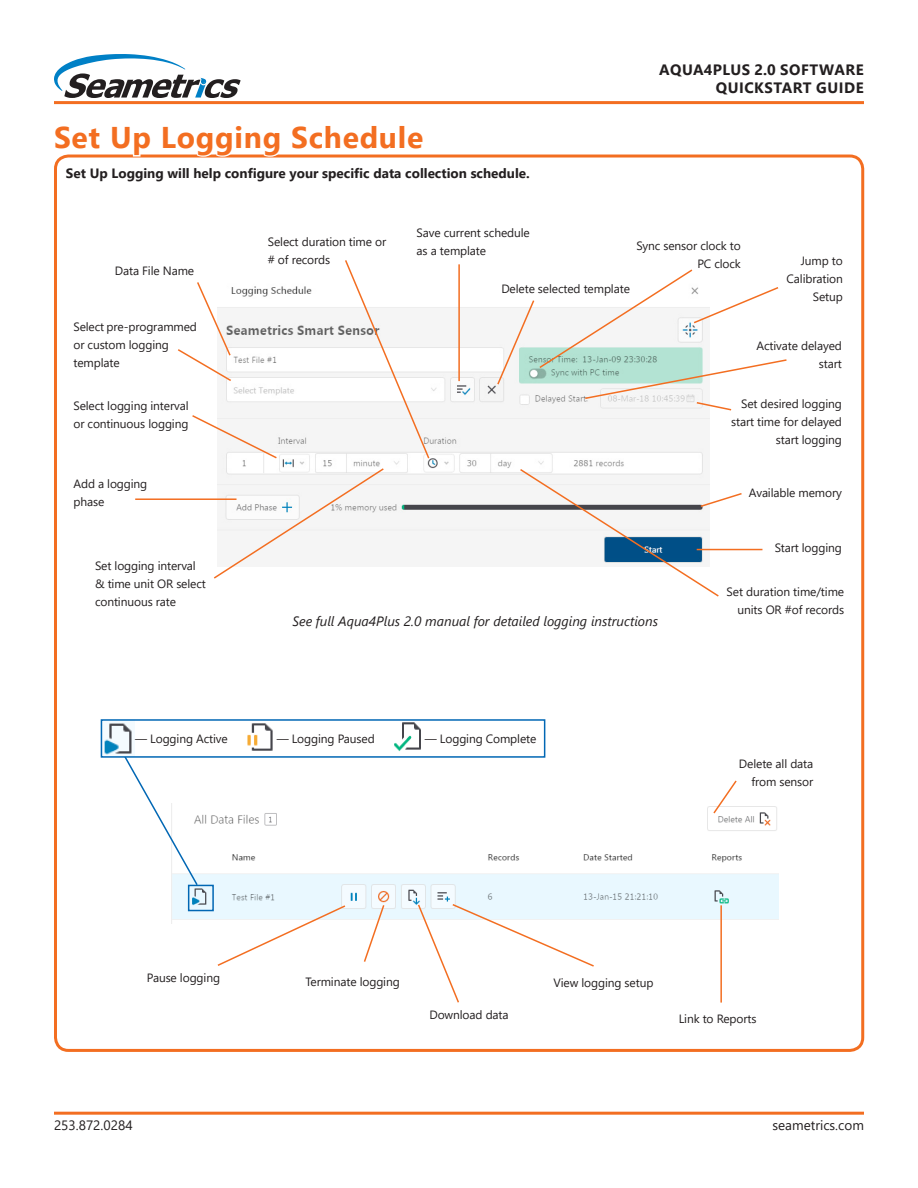
<style>
.page{position:relative;width:918px;height:1188px;background:#fff}
.page>*{position:absolute;margin:0;border:0;box-sizing:border-box;transform-origin:0 0}
.Section_Header{font:700 30px "Segoe UI";letter-spacing:.025em;color:#f36e21}
.t1{font:700 15px/18px "Segoe UI";letter-spacing:.035em;color:#231f20;text-align:right}
.Heading_3{font:700 13.5px "Segoe UI";color:#231f20}
.t2{font:italic 13.5px "Segoe UI";color:#231f20}
.t3{font:13.5px "Segoe UI";color:#231f20}
.Main_Text{font:12px/18px "Segoe UI";letter-spacing:-.01em;color:#231f20}
</style>
<div class="page">
<img style="left:221px;top:286px;width:489px;height:245px">
<hr style="left:697px;top:549px;width:65px;height:1px;background:#f36e21">
<svg style="left:518px;top:468px;width:225px;height:129px"></svg>
<svg style="left:178px;top:282px;width:55px;height:101px"></svg>
<svg style="left:192px;top:414px;width:86px;height:46px"></svg>
<hr style="left:135px;top:498px;width:102px;height:2px;background:#f36e21">
<svg style="left:212px;top:467px;width:173px;height:112px"></svg>
<svg style="left:496px;top:269px;width:291px;height:143px"></svg>
<svg style="left:344px;top:260px;width:87px;height:200px"></svg>
<hr style="left:458px;top:264px;width:2px;height:117px;background:#f36e21">
<img style="left:172px;top:806px;width:607px;height:114px">
<svg style="left:125px;top:758px;width:74px;height:129px"></svg>
<svg style="left:216px;top:904px;width:131px;height:62px"></svg>
<svg style="left:363px;top:903px;width:23px;height:59px"></svg>
<svg style="left:417px;top:903px;width:179px;height:100px"></svg>
<hr style="left:720px;top:905px;width:2px;height:98px;background:#f36e21">
<img style="left:104px;top:722px;width:30px;height:33px">
<img style="left:394px;top:722px;width:27px;height:30px">
<img style="left:247px;top:723px;width:26px;height:28px">
<svg style="left:712px;top:780px;width:26px;height:35px"></svg>
<div style="left:188px;top:885px;width:26px;height:26px;border:2px solid #0167b4"></div>
<div style="left:101px;top:719px;width:444px;height:39px;border:2px solid #0167b4"></div>
<svg style="left:59px;top:154px;width:95px;height:4px"></svg>
<svg style="left:160px;top:154px;width:123px;height:4px"></svg>
<hr style="left:54px;top:101px;width:810px;height:3px;background:#f36e21">
<hr style="left:54px;top:1112px;width:810px;height:3px;background:#f36e21">
<svg style="left:54px;top:54px;width:187px;height:44px"></svg>
<p class="Section_Header" style="left:54px;top:109px;width:371px">Set Up Logging Schedule</p>
<p class="Heading_3" style="left:66px;top:161px;width:466px">Set Up Logging will help configure your specific data collection schedule.</p>
<p class="t1" style="left:659px;top:59px;width:206px">AQUA4PLUS 2.0 SOFTWARE<br>QUICKSTART GUIDE</p>
<p class="Main_Text" style="left:115px;top:261px;width:81px">Data File Name</p>
<p class="Main_Text" style="left:73px;top:316px;width:125px">Select pre-programmed or custom logging template</p>
<p class="Main_Text" style="left:73px;top:396px;width:117px">Select logging interval or continuous logging</p>
<p class="Main_Text" style="left:73px;top:474px;width:75px">Add a logging phase</p>
<p class="Main_Text" style="left:95px;top:556px;width:112px">Set logging interval &amp; time unit OR select continuous rate</p>
<p class="Main_Text" style="left:268px;top:232px;width:120px">Select duration time or # of records</p>
<p class="Main_Text" style="left:417px;top:222px;width:115px">Save current schedule as a template</p>
<p class="Main_Text" style="left:637px;top:236px;width:106px;text-align:right">Sync sensor clock to<br>PC clock</p>
<p class="Main_Text" style="left:787px;top:251px;width:58px;text-align:right">Jump to<br>Calibration<br>Setup</p>
<p class="Main_Text" style="left:757px;top:336px;width:87px;text-align:right">Activate delayed start</p>
<p class="Main_Text" style="left:731px;top:394px;width:112px;text-align:right">Set desired logging start time for delayed start logging</p>
<p class="Main_Text" style="left:501px;top:279px;width:130px">Delete selected template</p>
<p class="Main_Text" style="left:749px;top:483px;width:94px">Available memory</p>
<p class="t2" style="left:292px;top:610px;width:367px">See full Aqua4Plus 2.0 manual for detailed logging instructions</p>
<p class="Main_Text" style="left:775px;top:538px;width:69px">Start logging</p>
<p class="Main_Text" style="left:727px;top:582px;width:119px;text-align:right">Set duration time/time units OR #of records</p>
<p class="Main_Text" style="left:135px;top:728px;width:94px">— Logging Active</p>
<p class="Main_Text" style="left:277px;top:728px;width:100px">— Logging Paused</p>
<p class="Main_Text" style="left:425px;top:728px;width:113px">— Logging Complete</p>
<p class="Main_Text" style="left:739px;top:754px;width:76px;text-align:right">Delete all data from sensor</p>
<p class="Main_Text" style="left:147px;top:968px;width:75px">Pause logging</p>
<p class="Main_Text" style="left:306px;top:972px;width:96px">Terminate logging</p>
<p class="Main_Text" style="left:429px;top:1005px;width:81px">Download data</p>
<p class="Main_Text" style="left:554px;top:973px;width:101px">View logging setup</p>
<p class="Main_Text" style="left:679px;top:1009px;width:79px">Link to Reports</p>
<p class="t3" style="left:54px;top:1112px;width:80px">253.872.0284</p>
<p class="t3" style="left:772px;top:1112px;width:93px">seametrics.com</p>
</div>
